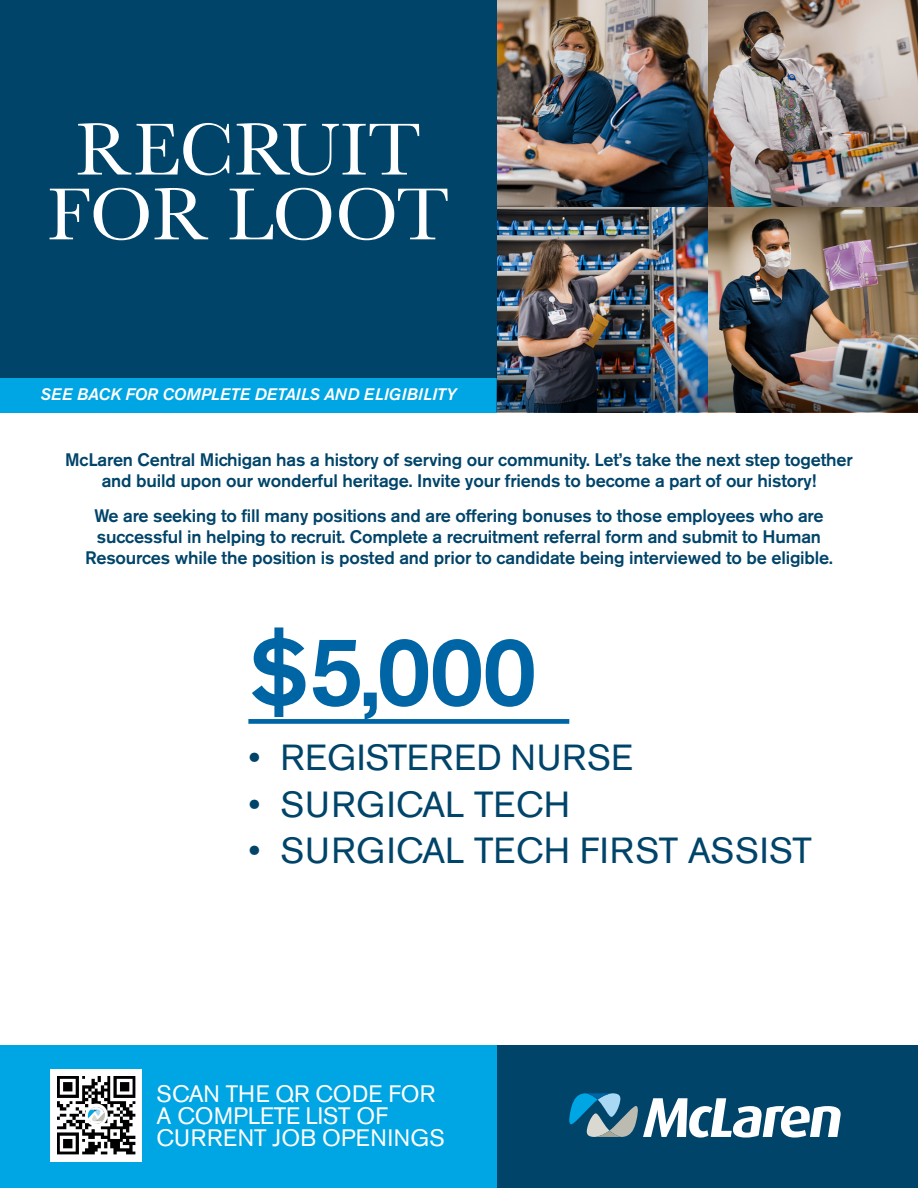
<style>
.page{position:relative;width:918px;height:1188px;background:#fff}
.page>*{position:absolute;margin:0;border:0;box-sizing:border-box;transform-origin:0 0}
.t1{font:500 97.5px "Akzidenz Grotesk BE";color:#0065a4}
.t2{font:76.5px/64.8px "Baskerville";color:#fff;text-align:center}
.t3{font:36px "Akzidenz Grotesk BE";letter-spacing:.02em;color:#00446a}
.t4{font:23.55px/21.9px "Akzidenz Grotesk BE";letter-spacing:.01em;color:#fff}
.t5{font:500 18px/21px "Akzidenz Grotesk BE";letter-spacing:-.01em;color:#00446a;text-align:center}
.t6{font:italic 500 16.65px "Akzidenz Grotesk BE";letter-spacing:.02em;color:#fff}
</style>
<div class="page">
<img style="left:497px;top:0;width:421px;height:345px">
<div style="left:0;top:0;width:497px;height:412px;background:#00446a"></div>
<div style="left:0;top:378px;width:497px;height:34px;background:#00a5e3"></div>
<div style="left:497px;top:1045px;width:421px;height:143px;background:#00446a"></div>
<div style="left:0;top:1045px;width:497px;height:143px;background:#00a5e3"></div>
<svg style="left:569px;top:1093px;width:272px;height:45px"></svg>
<img style="left:51px;top:1069px;width:91px;height:93px">
<svg style="left:88px;top:1107px;width:17px;height:17px"></svg>
<svg style="left:88px;top:1110px;width:17px;height:11px"></svg>
<img style="left:497px;top:345px;width:421px;height:67px">
<div style="left:248px;top:719px;width:321px;height:5px;background:#0065a4"></div>
<p class="t2" style="left:47px;top:119px;width:403px">RECRUIT<br>FOR LOOT</p>
<p class="t6" style="left:41px;top:385px;width:417px">SEE BACK FOR COMPLETE DETAILS AND ELIGIBILITY</p>
<p class="t5" style="left:65px;top:449px;width:789px">McLaren Central Michigan has a history of serving our community. Let’s take the next step together and build upon our wonderful heritage. Invite your friends to become a part of our history!</p>
<p class="t5" style="left:85px;top:505px;width:749px">We are seeking to fill many positions and are offering bonuses to those employees who are successful in helping to recruit. Complete a recruitment referral form and submit to Human<br>Resources while the position is posted and prior to candidate being interviewed to be eligible.</p>
<p class="t1" style="left:248px;top:612px;width:290px">$5,000</p>
<p class="t3" style="left:248px;top:736px;width:386px">• REGISTERED NURSE</p>
<p class="t3" style="left:248px;top:783px;width:323px">• SURGICAL TECH</p>
<p class="t3" style="left:248px;top:829px;width:565px">• SURGICAL TECH FIRST ASSIST</p>
<p class="t4" style="left:157px;top:1083px;width:290px">SCAN THE QR CODE FOR<br>A COMPLETE LIST OF<br>CURRENT JOB OPENINGS</p>
</div>
